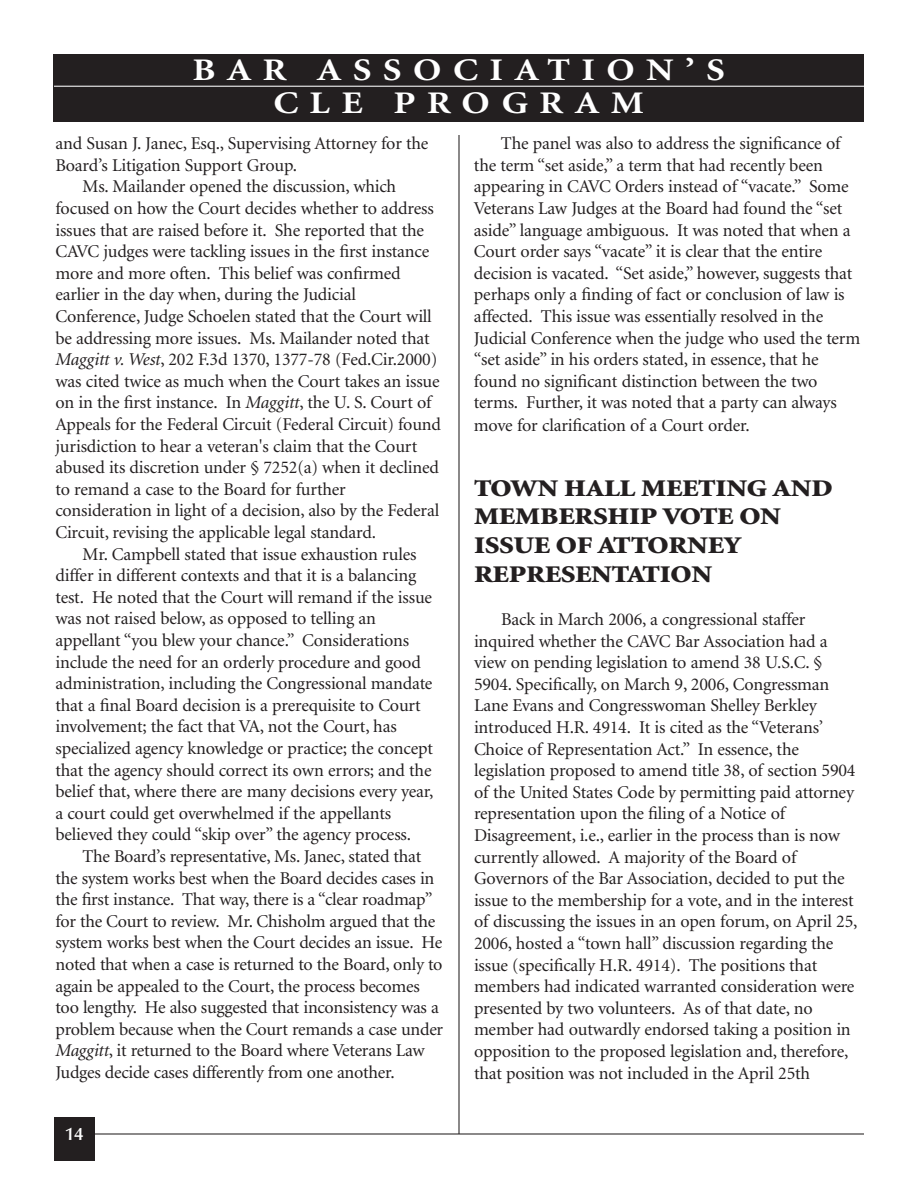
<style>
.page{position:relative;width:918px;height:1188px;background:#fff}
.page>*{position:absolute;margin:0;border:0;box-sizing:border-box;transform-origin:0 0}
.t1{font:700 31.5px/33px "Minion";letter-spacing:.3em;color:#fff;text-align:center;scale:1.2 1}
.t2{font:900 24px/28.8px "Minion";letter-spacing:-.01em;color:#231f20;scale:1.2 1}
.t3{font:18px/21.6px "Minion";letter-spacing:-.01em;color:#231f20}
.t4{font:600 18px "Optima";color:#fff}
.s1{font-style:italic}
</style>
<div class="page">
<hr style="left:75px;top:1133px;width:789px;height:2px;background:#231f20">
<div style="left:54px;top:1117px;width:40px;height:44px;background:#231f20"></div>
<hr style="left:458px;top:135px;width:2px;height:999px;background:#231f20">
<div style="left:53px;top:54px;width:811px;height:68px;background:#231f20"></div>
<hr style="left:54px;top:86px;width:810px;height:1px;background:#fff">
<h1 class="t1" style="left:193px;top:56px;width:445px">BAR ASSOCIATION’S<br>CLE PROGRAM</h1>
<p class="t3" style="left:56px;top:134px;width:375px">and Susan J. Janec, Esq., Supervising Attorney for the</p>
<p class="t3" style="left:56px;top:156px;width:243px">Board’s Litigation Support Group.</p>
<p class="t3" style="left:82px;top:177px;width:315px">Ms. Mailander opened the discussion, which</p>
<p class="t3" style="left:56px;top:199px;width:380px">focused on how the Court decides whether to address</p>
<p class="t3" style="left:56px;top:221px;width:370px">issues that are raised before it. She reported that the</p>
<p class="t3" style="left:56px;top:242px;width:375px">CAVC judges were tackling issues in the first instance</p>
<p class="t3" style="left:56px;top:264px;width:347px">more and more often. This belief was confirmed</p>
<p class="t3" style="left:56px;top:285px;width:302px">earlier in the day when, during the Judicial</p>
<p class="t3" style="left:56px;top:307px;width:378px">Conference, Judge Schoelen stated that the Court will</p>
<p class="t3" style="left:56px;top:329px;width:376px">be addressing more issues. Ms. Mailander noted that</p>
<p class="t3" style="left:56px;top:350px;width:383px"><span class="s1">Maggitt v. West</span>, 202 F.3d 1370, 1377-78 (Fed.Cir.2000)</p>
<p class="t3" style="left:55px;top:372px;width:386px">was cited twice as much when the Court takes an issue</p>
<p class="t3" style="left:55px;top:393px;width:378px">on in the first instance. In <span class="s1">Maggitt</span>, the U. S. Court of</p>
<p class="t3" style="left:56px;top:415px;width:387px">Appeals for the Federal Circuit (Federal Circuit) found</p>
<p class="t3" style="left:56px;top:437px;width:363px">jurisdiction to hear a veteran's claim that the Court</p>
<p class="t3" style="left:56px;top:458px;width:385px">abused its discretion under § 7252(a) when it declined</p>
<p class="t3" style="left:56px;top:480px;width:292px">to remand a case to the Board for further</p>
<p class="t3" style="left:56px;top:501px;width:385px">consideration in light of a decision, also by the Federal</p>
<p class="t3" style="left:56px;top:523px;width:322px">Circuit, revising the applicable legal standard.</p>
<p class="t3" style="left:83px;top:545px;width:336px">Mr. Campbell stated that issue exhaustion rules</p>
<p class="t3" style="left:56px;top:566px;width:362px">differ in different contexts and that it is a balancing</p>
<p class="t3" style="left:56px;top:588px;width:378px">test. He noted that the Court will remand if the issue</p>
<p class="t3" style="left:56px;top:609px;width:322px">was not raised below, as opposed to telling an</p>
<p class="t3" style="left:56px;top:631px;width:355px">appellant “you blew your chance.” Considerations</p>
<p class="t3" style="left:56px;top:653px;width:367px">include the need for an orderly procedure and good</p>
<p class="t3" style="left:56px;top:674px;width:379px">administration, including the Congressional mandate</p>
<p class="t3" style="left:56px;top:696px;width:367px">that a final Board decision is a prerequisite to Court</p>
<p class="t3" style="left:56px;top:717px;width:343px">involvement; the fact that VA, not the Court, has</p>
<p class="t3" style="left:56px;top:739px;width:379px">specialized agency knowledge or practice; the concept</p>
<p class="t3" style="left:56px;top:761px;width:378px">that the agency should correct its own errors; and the</p>
<p class="t3" style="left:56px;top:782px;width:379px">belief that, where there are many decisions every year,</p>
<p class="t3" style="left:56px;top:804px;width:337px">a court could get overwhelmed if the appellants</p>
<p class="t3" style="left:56px;top:825px;width:357px">believed they could “skip over” the agency process.</p>
<p class="t3" style="left:83px;top:847px;width:340px">The Board’s representative, Ms. Janec, stated that</p>
<p class="t3" style="left:56px;top:869px;width:380px">the system works best when the Board decides cases in</p>
<p class="t3" style="left:56px;top:890px;width:378px">the first instance. That way, there is a “clear roadmap”</p>
<p class="t3" style="left:56px;top:912px;width:382px">for the Court to review. Mr. Chisholm argued that the</p>
<p class="t3" style="left:56px;top:933px;width:388px">system works best when the Court decides an issue. He</p>
<p class="t3" style="left:56px;top:955px;width:388px">noted that when a case is returned to the Board, only to</p>
<p class="t3" style="left:56px;top:977px;width:366px">again be appealed to the Court, the process becomes</p>
<p class="t3" style="left:56px;top:998px;width:385px">too lengthy. He also suggested that inconsistency was a</p>
<p class="t3" style="left:56px;top:1020px;width:389px">problem because when the Court remands a case under</p>
<p class="t3" style="left:56px;top:1041px;width:371px"><span class="s1">Maggitt</span>, it returned to the Board where Veterans Law</p>
<p class="t3" style="left:55px;top:1063px;width:341px">Judges decide cases differently from one another.</p>
<p class="t4" style="left:65px;top:1126px;width:20px">14</p>
<p class="t3" style="left:474px;top:134px;width:388px;text-indent:27px">The panel was also to address the significance of the term “set aside,” a term that had recently been appearing in CAVC Orders instead of “vacate.” Some Veterans Law Judges at the Board had found the “set aside” language ambiguous. It was noted that when a Court order says “vacate” it is clear that the entire decision is vacated. “Set aside,” however, suggests that perhaps only a finding of fact or conclusion of law is affected. This issue was essentially resolved in the Judicial Conference when the judge who used the term “set aside” in his orders stated, in essence, that he found no significant distinction between the two terms. Further, it was noted that a party can always move for clarification of a Court order.</p>
<h2 class="t2" style="left:474px;top:475px;width:300px">TOWN HALL MEETING AND<br>MEMBERSHIP VOTE ON<br>ISSUE OF ATTORNEY<br>REPRESENTATION</h2>
<p class="t3" style="left:474px;top:610px;width:385px;text-indent:27px">Back in March 2006, a congressional staffer inquired whether the CAVC Bar Association had a view on pending legislation to amend 38 U.S.C. § 5904. Specifically, on March 9, 2006, Congressman Lane Evans and Congresswoman Shelley Berkley introduced H.R. 4914. It is cited as the “Veterans’ Choice of Representation Act.” In essence, the legislation proposed to amend title 38, of section 5904 of the United States Code by permitting paid attorney representation upon the filing of a Notice of Disagreement, i.e., earlier in the process than is now currently allowed. A majority of the Board of Governors of the Bar Association, decided to put the issue to the membership for a vote, and in the interest of discussing the issues in an open forum, on April 25, 2006, hosted a “town hall” discussion regarding the issue (specifically H.R. 4914). The positions that members had indicated warranted consideration were presented by two volunteers. As of that date, no member had outwardly endorsed taking a position in opposition to the proposed legislation and, therefore, that position was not included in the April 25th</p>
</div>
